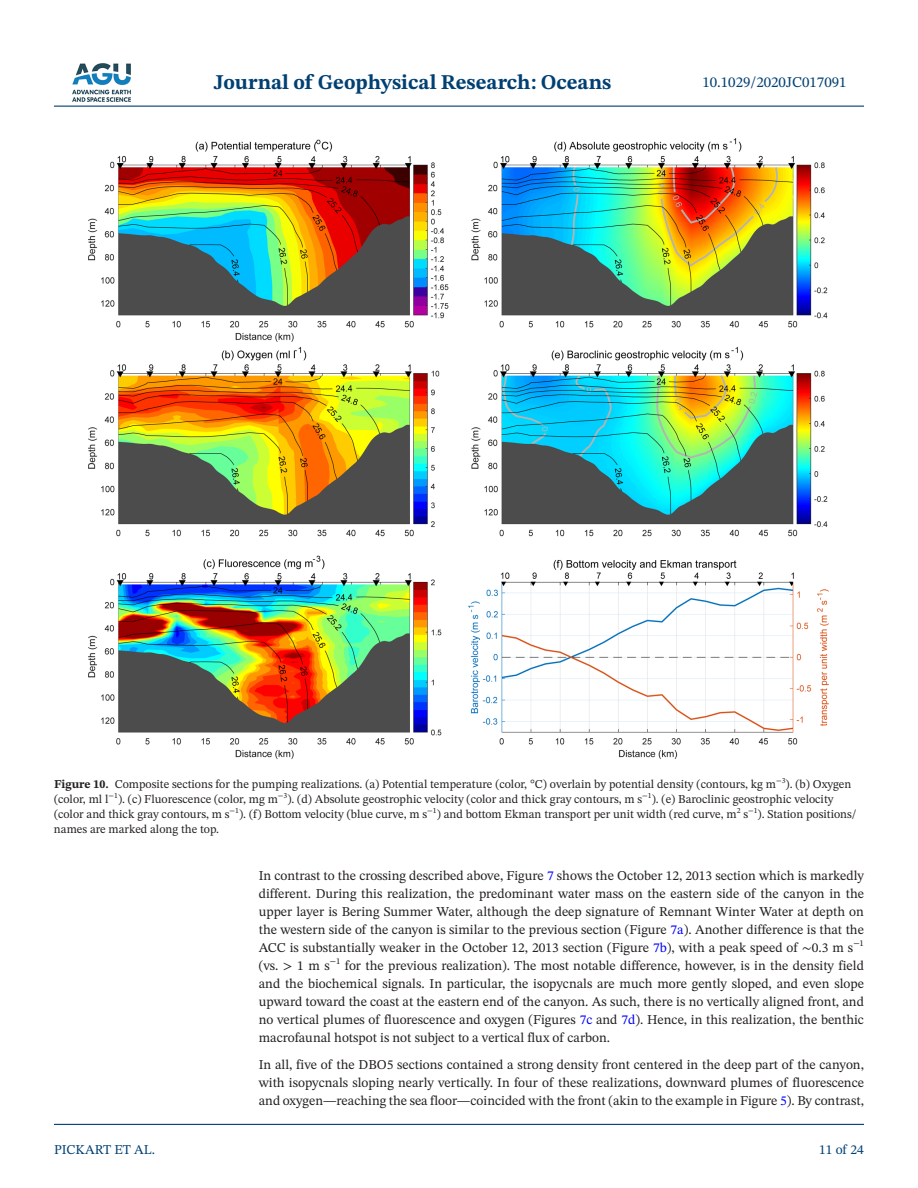
<style>
.page{position:relative;width:918px;height:1188px;background:#fff}
.page>*{position:absolute;margin:0;border:0;box-sizing:border-box;transform-origin:0 0}
.t1{font:700 21px "STIX Two Text";color:#004073}
.t2{font:15px "STIX Two Text";color:#004073}
.t3{font:13.5px/18px "STIX Two Text";color:#231f20;text-align:justify}
.t4{font:13.5px "STIX Two Text";color:#004073}
.t5{font:12px/15px "STIX Two Text";color:#231f20}
.t6{font:7.8px "STIX Two Text";color:#231f20}
.s1{font-weight:700}
.s2{color:#00f}
.s3{font-family:"STIX Two Math"}
</style>
<div class="page">
<hr style="left:54px;top:106px;width:810px;height:1px;background:#004073">
<hr style="left:54px;top:1124px;width:810px;height:1px;background:#004073">
<img style="left:72px;top:63px;width:59px;height:39px">
<img style="left:88px;top:138px;width:741px;height:622px">
<h1 class="t1" style="left:214px;top:67px;width:399px">Journal of Geophysical Research: Oceans</h1>
<p class="t2" style="left:702px;top:72px;width:146px">10.1029/2020JC017091</p>
<p class="t5" style="left:54px;top:777px;width:724px"><span class="s1">Figure 10.</span> Composite sections for the pumping realizations. (a) Potential temperature (color, °C) overlain by potential density (contours, kg m</p>
<p class="t6" style="left:776px;top:775px;width:11px">−3</p>
<p class="t5" style="left:786px;top:777px;width:67px">). (b) Oxygen</p>
<p class="t5" style="left:54px;top:792px;width:56px">(color, ml l</p>
<p class="t6" style="left:109px;top:790px;width:11px">−1</p>
<p class="t5" style="left:118px;top:792px;width:161px">). (c) Fluorescence (color, mg m</p>
<p class="t6" style="left:278px;top:790px;width:11px">−3</p>
<p class="t5" style="left:287px;top:792px;width:356px">). (d) Absolute geostrophic velocity (color and thick gray contours, m s</p>
<p class="t6" style="left:642px;top:790px;width:11px">−1</p>
<p class="t5" style="left:54px;top:792px;width:804px;text-indent:598px">). (e) Baroclinic geostrophic velocity (color and thick gray contours, m s<sup>−1</sup>). (f) Bottom velocity (blue curve, m s<sup>−1</sup>) and bottom Ekman transport per unit width (red curve, m<sup>2</sup> s<sup>−1</sup>). Station positions/ names are marked along the top.</p>
<p class="t4" style="left:54px;top:1140px;width:102px">PICKART ET AL.</p>
<p class="t3" style="left:259px;top:866px;width:607px">In contrast to the crossing described above, Figure <span class="s2">7</span> shows the October 12, 2013 section which is markedly different. During this realization, the predominant water mass on the eastern side of the canyon in the upper layer is Bering Summer Water, although the deep signature of Remnant Winter Water at depth on the western side of the canyon is similar to the previous section (Figure <span class="s2">7a</span>). Another difference is that the ACC is substantially weaker in the October 12, 2013 section (Figure <span class="s2">7b</span>), with a peak speed of <span class="s3">∼</span>0.3 m s<sup>−1 </sup>(vs. &gt; 1 m s<sup>−1</sup> for the previous realization). The most notable difference, however, is in the density field and the biochemical signals. In particular, the isopycnals are much more gently sloped, and even slope upward toward the coast at the eastern end of the canyon. As such, there is no vertically aligned front, and no vertical plumes of fluorescence and oxygen (Figures <span class="s2">7c</span> and <span class="s2">7d</span>). Hence, in this realization, the benthic macrofaunal hotspot is not subject to a vertical flux of carbon.</p>
<p class="t3" style="left:259px;top:1055px;width:607px">In all, five of the DBO5 sections contained a strong density front centered in the deep part of the canyon, with isopycnals sloping nearly vertically. In four of these realizations, downward plumes of fluorescence and oxygen—reaching the sea floor—coincided with the front (akin to the example in Figure <span class="s2">5</span>). By contrast,</p>
<p class="t4" style="left:819px;top:1140px;width:46px">11 of 24</p>
</div>
